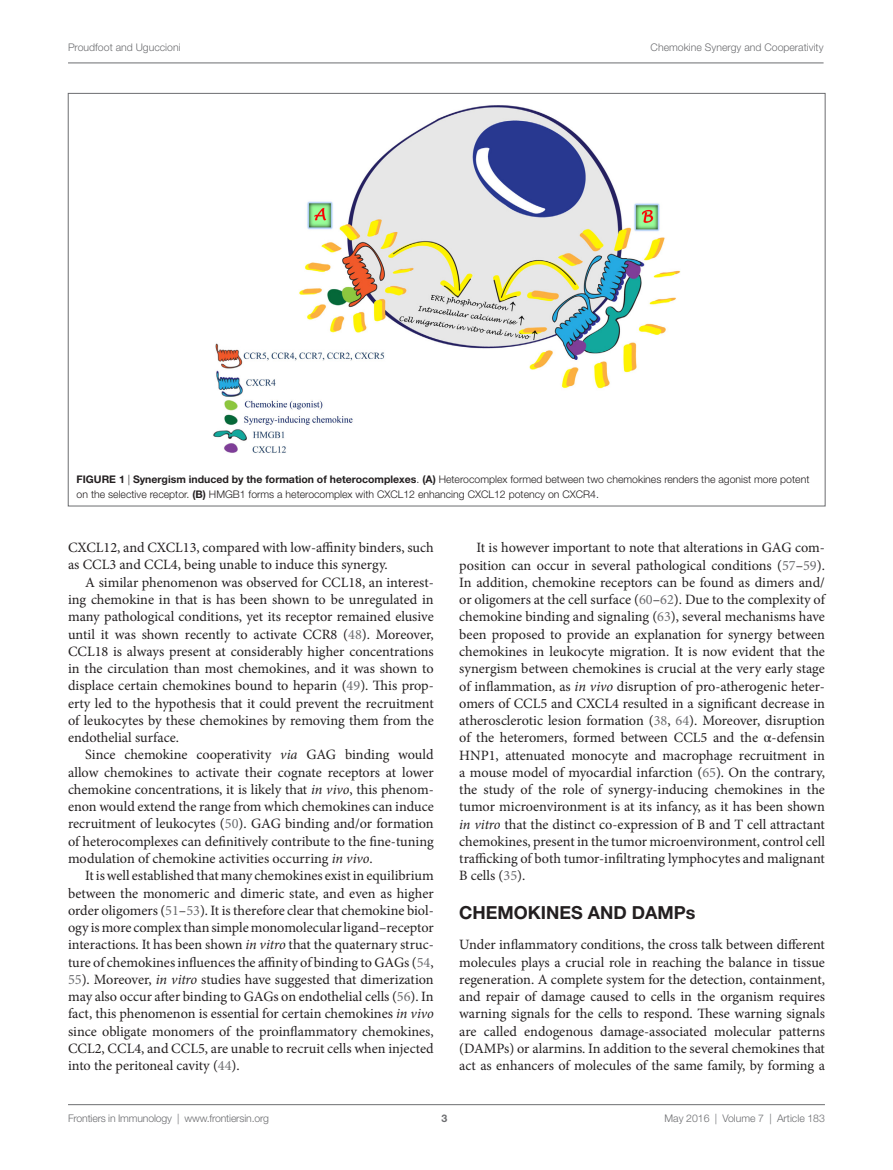
<style>
.page{position:relative;width:893px;height:1170px;background:#fff}
.page>*{position:absolute;margin:0;border:0;box-sizing:border-box;transform-origin:0 0}
.t1{font:700 18px "Helvetica Neue LT Std";color:#231f20}
.t2{font:14.25px/17.2px "Minion Pro";color:#231f20;text-align:justify}
.t3{font:300 10.5px/14.2px "Helvetica Neue LT Std";color:#231f20}
.t4{font:300 10.5px "Helvetica Neue LT Std";color:#6c6d70}
.t5{font:700 10.5px "Helvetica Neue LT Std";color:#6c6d70}
.s1{font-weight:700}
.s2{color:#6c6d70}
.s3{font-style:italic}
.s4{font-family:"STIX General"}
</style>
<div class="page">
<img style="left:213px;top:105px;width:467px;height:348px">
<hr style="left:68px;top:1104px;width:757px;height:1px;background:#6c6d70">
<hr style="left:68px;top:63px;width:756px;height:1px;background:#6c6d70">
<p class="t4" style="left:68px;top:41px;width:114px">Proudfoot and Uguccioni</p>
<p class="t4" style="left:651px;top:41px;width:174px">Chemokine Synergy and Cooperativity</p>
<p class="t3" style="left:77px;top:472px;width:734px"><span class="s1">FIGURE 1</span> | <span class="s1">Synergism induced by the formation of heterocomplexes</span>. <span class="s1">(A)</span> Heterocomplex formed between two chemokines renders the agonist more potent on the selective receptor. <span class="s1">(B)</span> HMGB1 forms a heterocomplex with CXCL12 enhancing CXCL12 potency on CXCR4.</p>
<p class="t2" style="left:68px;top:539px;width:367px">CXCL12, and CXCL13, compared with low-affinity binders, such as CCL3 and CCL4, being unable to induce this synergy.</p>
<p class="t2" style="left:68px;top:573px;width:367px;text-indent:17px">A similar phenomenon was observed for CCL18, an interest&shy;ing chemokine in that is has been shown to be unregulated in many pathological conditions, yet its receptor remained elusive until it was shown recently to activate CCR8 (<span class="s2">48</span>). Moreover, CCL18 is always present at considerably higher concentrations in the circulation than most chemokines, and it was shown to displace certain chemokines bound to heparin (<span class="s2">49</span>). This prop&shy;erty led to the hypothesis that it could prevent the recruitment of leukocytes by these chemokines by removing them from the endothelial surface.</p>
<p class="t2" style="left:68px;top:746px;width:367px;text-indent:17px">Since chemokine cooperativity <span class="s3">via</span> GAG binding would allow chemokines to activate their cognate receptors at lower chemokine concentrations, it is likely that <span class="s3">in vivo</span>, this phenom&shy;enon would extend the range from which chemokines can induce recruitment of leukocytes (<span class="s2">50</span>). GAG binding and/or formation of heterocomplexes can definitively contribute to the fine-tuning modulation of chemokine activities occurring <span class="s3">in vivo</span>.</p>
<p class="t2" style="left:68px;top:867px;width:367px;text-indent:17px">It is well established that many chemokines exist in equilibrium between the monomeric and dimeric state, and even as higher order oligomers (<span class="s2">51</span>–<span class="s2">53</span>). It is therefore clear that chemokine biol&shy;ogy is more complex than simple monomolecular ligand–receptor interactions. It has been shown <span class="s3">in vitro</span> that the quaternary struc&shy;ture of chemokines influences the affinity of binding to GAGs (<span class="s2">54</span>, <span class="s2">55</span>). Moreover, <span class="s3">in vitro</span> studies have suggested that dimerization may also occur after binding to GAGs on endothelial cells (<span class="s2">56</span>). In fact, this phenomenon is essential for certain chemokines <span class="s3">in vivo </span>since obligate monomers of the proinflammatory chemokines, CCL2, CCL4, and CCL5, are unable to recruit cells when injected into the peritoneal cavity (<span class="s2">44</span>).</p>
<p class="t2" style="left:459px;top:539px;width:367px;text-indent:17px">It is however important to note that alterations in GAG com&shy;position can occur in several pathological conditions (<span class="s2">57</span>–<span class="s2">59</span>).<br>In addition, chemokine receptors can be found as dimers and/ or oligomers at the cell surface (<span class="s2">60</span>–<span class="s2">62</span>). Due to the complexity of chemokine binding and signaling (<span class="s2">63</span>), several mechanisms have been proposed to provide an explanation for synergy between chemokines in leukocyte migration. It is now evident that the synergism between chemokines is crucial at the very early stage of inflammation, as <span class="s3">in vivo</span> disruption of pro-atherogenic heter&shy;omers of CCL5 and CXCL4 resulted in a significant decrease in atherosclerotic lesion formation (<span class="s2">38</span>, <span class="s2">64</span>). Moreover, disruption of the heteromers, formed between CCL5 and the <span class="s4">α</span>-defensin HNP1, attenuated monocyte and macrophage recruitment in a mouse model of myocardial infarction (<span class="s2">65</span>). On the contrary, the study of the role of synergy-inducing chemokines in the tumor microenvironment is at its infancy, as it has been shown <span class="s3">in vitro</span> that the distinct co-expression of B and T cell attractant chemokines, present in the tumor microenvironment, control cell trafficking of both tumor-infiltrating lymphocytes and malignant B cells (<span class="s2">35</span>).</p>
<p class="t1" style="left:459px;top:901px;width:238px">CHEMOKINES AND DAMPs</p>
<p class="t2" style="left:459px;top:936px;width:367px">Under inflammatory conditions, the cross talk between different molecules plays a crucial role in reaching the balance in tissue regeneration. A complete system for the detection, containment, and repair of damage caused to cells in the organism requires warning signals for the cells to respond. These warning signals are called endogenous damage-associated molecular patterns (DAMPs) or alarmins. In addition to the several chemokines that act as enhancers of molecules of the same family, by forming a</p>
<p class="t4" style="left:68px;top:1111px;width:203px">Frontiers in Immunology | www.frontiersin.org</p>
<p class="t4" style="left:664px;top:1111px;width:162px">May 2016 | Volume 7 | Article 183</p>
<p class="t5" style="left:441px;top:1111px;width:7px">3</p>
</div>
